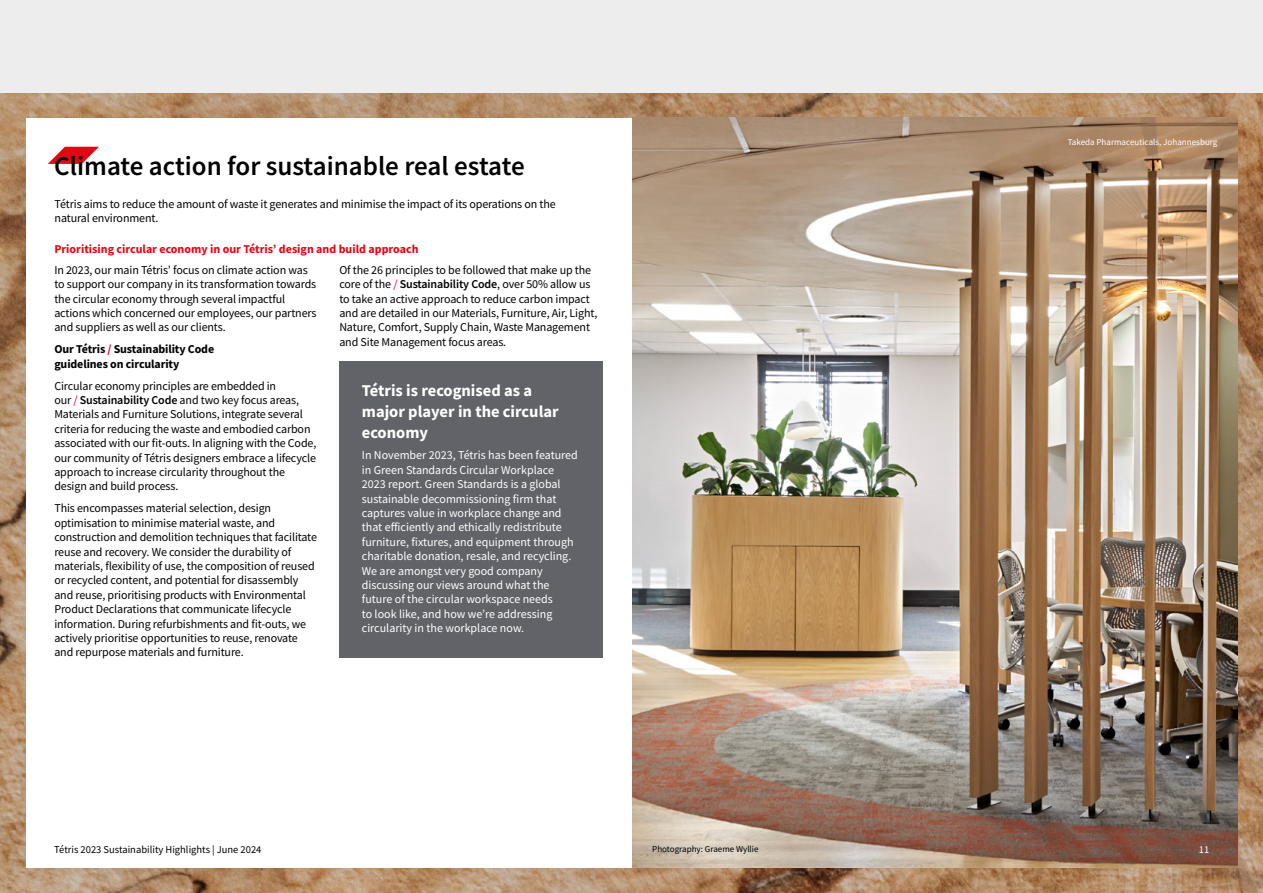
<style>
.page{position:relative;width:1263px;height:893px;background:#fff}
.page>*{position:absolute;margin:0;border:0;box-sizing:border-box;transform-origin:0 0}
.t1{font:600 27px "Source Sans Pro";color:#000}
.t2{font:700 16.5px/21px "Source Sans Pro";color:#fff}
.t3{font:12px/14.4px "Source Sans Pro";letter-spacing:-.01em;color:#000}
.t4{font:12px/14.4px "Source Sans Pro";color:#fff}
.t5{font:700 12px "Source Sans Pro";color:#e30613}
.t6{font:700 12px/14.4px "Source Sans Pro";letter-spacing:-.01em;color:#000}
.t7{font:10.5px "Source Sans Pro";color:#000}
.t8{font:10.5px "Source Sans Pro";color:#fff}
.t9{font:9px "Source Sans Pro";color:#fff}
.t10{font:9px "Source Sans Pro";color:#000}
.s1{color:#e30617}
.s2{color:#e30613}
.s3{font-weight:600}
</style>
<div class="page">
<img style="left:0;top:92px;width:1263px;height:801px">
<div style="left:26px;top:118px;width:1211px;height:749px;background:#fff"></div>
<img style="left:632px;top:118px;width:605px;height:749px">
<div style="left:339px;top:361px;width:264px;height:296px;background:#616369"></div>
<svg style="left:48px;top:147px;width:51px;height:17px"></svg>
<div style="left:0;top:0;width:1263px;height:92px;background:#ededed"></div>
<h1 class="t1" style="left:54px;top:148px;width:472px">Climate action for sustainable real estate</h1>
<p class="t3" style="left:55px;top:196px;width:503px">Tétris aims to reduce the amount of waste it generates and minimise the impact of its operations on the natural environment.</p>
<p class="t5" style="left:54px;top:241px;width:366px">Prioritising circular economy in our Tétris’ design and build approach</p>
<p class="t3" style="left:54px;top:263px;width:264px">In 2023, our main Tétris’ focus on climate action was to support our company in its transformation towards the circular economy through several impactful actions which concerned our employees, our partners and suppliers as well as our clients.</p>
<p class="t6" style="left:54px;top:342px;width:161px">Our Tétris <span class="s1">/</span> Sustainability Code guidelines on circularity</p>
<p class="t3" style="left:54px;top:378px;width:263px">Circular economy principles are embedded in<br>our <span class="s2">/</span> <span class="s3">Sustainability Code</span> and two key focus areas, Materials and Furniture Solutions, integrate several criteria for reducing the waste and embodied carbon associated with our fit-outs. In aligning with the Code, our community of Tétris designers embrace a lifecycle approach to increase circularity throughout the design and build process.</p>
<p class="t3" style="left:54px;top:501px;width:264px">This encompasses material selection, design optimisation to minimise material waste, and construction and demolition techniques that facilitate reuse and recovery. We consider the durability of materials, flexibility of use, the composition of reused or recycled content, and potential for disassembly and reuse, prioritising products with Environmental Product Declarations that communicate lifecycle information. During refurbishments and fit-outs, we actively prioritise opportunities to reuse, renovate and repurpose materials and furniture.</p>
<p class="t3" style="left:339px;top:263px;width:260px">Of the 26 principles to be followed that make up the core of the <span class="s2">/</span> <span class="s3">Sustainability Code</span>, over 50% allow us to take an active approach to reduce carbon impact and are detailed in our Materials, Furniture, Air, Light, Nature, Comfort, Supply Chain, Waste Management and Site Management focus areas.</p>
<h2 class="t2" style="left:362px;top:380px;width:198px">Tétris is recognised as a major player in the circular economy</h2>
<p class="t4" style="left:362px;top:448px;width:218px">In November 2023, Tétris has been featured in Green Standards Circular Workplace 2023 report. Green Standards is a global sustainable decommissioning firm that captures value in workplace change and that efficiently and ethically redistribute furniture, fixtures, and equipment through charitable donation, resale, and recycling.<br>We are amongst very good company discussing our views around what the future of the circular workspace needs<br>to look like, and how we’re addressing circularity in the workplace now.</p>
<p class="t9" style="left:1068px;top:136px;width:151px">Takeda Pharmaceuticals, Johannesburg</p>
<p class="t7" style="left:54px;top:842px;width:209px">Tétris 2023 Sustainability Highlights | June 2024</p>
<p class="t10" style="left:652px;top:843px;width:108px">Photography: Graeme Wyllie</p>
<p class="t8" style="left:1199px;top:842px;width:12px">11</p>
</div>
